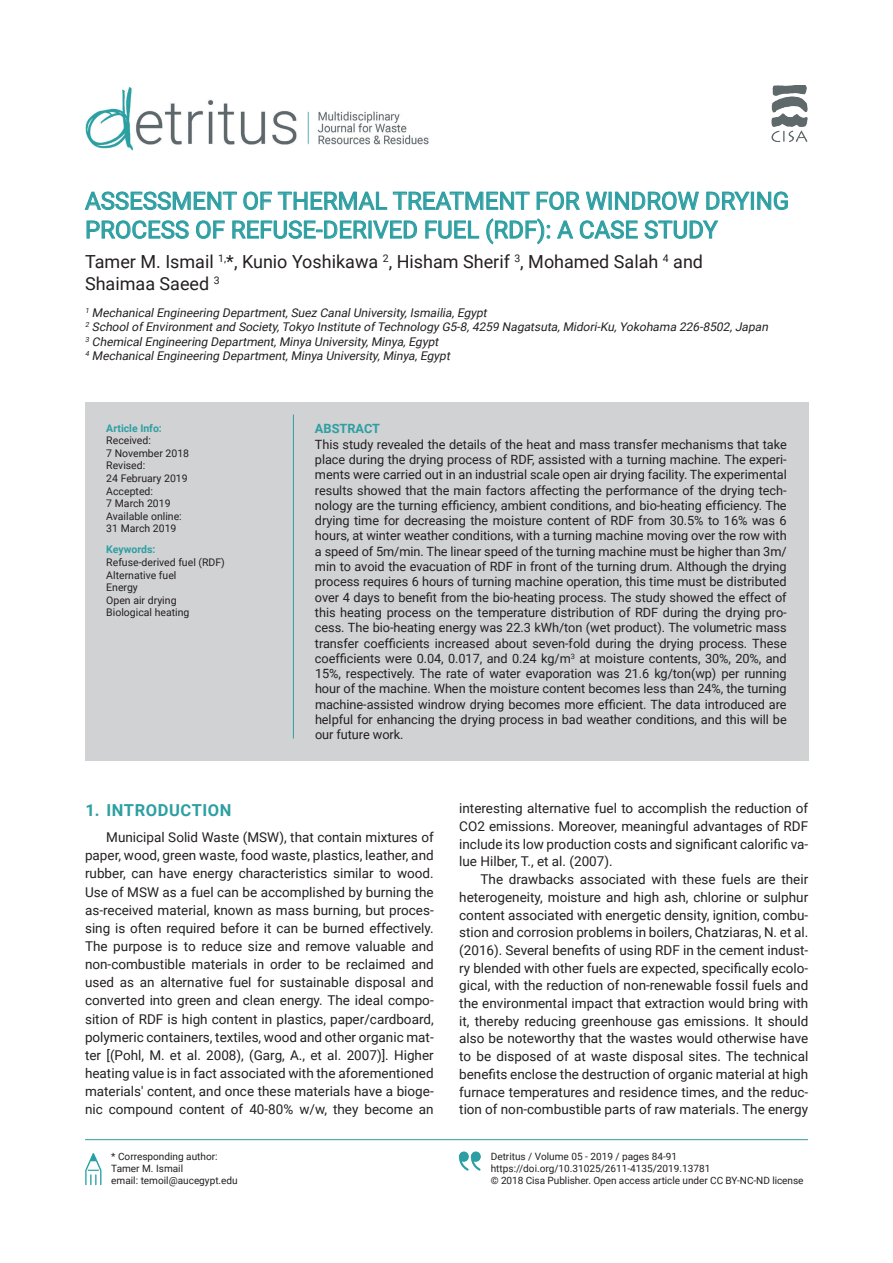
<style>
.page{position:relative;width:893px;height:1263px;background:#fff}
.page>*{position:absolute;margin:0;border:0;box-sizing:border-box;transform-origin:0 0}
.t1{font:24px/28.8px "Roboto";color:#2d9fa2}
.t2{font:18px/21.6px "Roboto";color:#231f20}
.t3{font:700 16.5px "Roboto";letter-spacing:.035em;color:#2d9fa2}
.t4{font:13.5px/17.7px "Roboto";color:#231f20;text-align:justify}
.t5{font:12.75px/15.3px "Roboto";letter-spacing:-.005em;color:#231f20;text-align:justify}
.t6{font:700 12.75px "Roboto";color:#2d9fa2}
.t7{font:italic 12px/14.4px "Roboto";color:#231f20}
.t8{font:10.5px/12.6px "Roboto";color:#231f20}
.t9{font:700 10.5px "Roboto";color:#2d9fa2}
.t10{font:10.05px/12px "Roboto";color:#231f20}
</style>
<div class="page">
<img style="left:85px;top:87px;width:344px;height:64px">
<hr style="left:85px;top:1139px;width:723px;height:1px;background:#2d9fa2">
<img style="left:458px;top:1151px;width:23px;height:20px">
<img style="left:85px;top:1153px;width:17px;height:33px">
<img style="left:771px;top:85px;width:37px;height:57px">
<div style="left:85px;top:402px;width:723px;height:359px;background:#d1d2d4"></div>
<svg style="left:85px;top:192px;width:152px;height:18px"></svg>
<svg style="left:244px;top:192px;width:28px;height:18px"></svg>
<svg style="left:278px;top:192px;width:109px;height:18px"></svg>
<svg style="left:393px;top:192px;width:136px;height:18px"></svg>
<svg style="left:537px;top:192px;width:42px;height:18px"></svg>
<svg style="left:586px;top:192px;width:112px;height:18px"></svg>
<svg style="left:707px;top:192px;width:42px;height:18px"></svg>
<div style="left:751px;top:192px;width:3px;height:17px;border:1px solid #2d9fa2"></div>
<svg style="left:757px;top:192px;width:31px;height:18px"></svg>
<svg style="left:87px;top:221px;width:101px;height:18px"></svg>
<svg style="left:196px;top:221px;width:28px;height:18px"></svg>
<svg style="left:233px;top:221px;width:184px;height:18px"></svg>
<svg style="left:426px;top:221px;width:53px;height:17px"></svg>
<svg style="left:487px;top:219px;width:63px;height:25px"></svg>
<svg style="left:557px;top:221px;width:16px;height:17px"></svg>
<svg style="left:580px;top:221px;width:57px;height:18px"></svg>
<svg style="left:645px;top:221px;width:73px;height:18px"></svg>
<hr style="left:293px;top:415px;width:1px;height:323px;background:#2d9fa2">
<h1 class="t1" style="left:85px;top:186px;width:706px">ASSESSMENT OF THERMAL TREATMENT FOR WINDROW DRYING<br>PROCESS OF REFUSE-DERIVED FUEL (RDF): A CASE STUDY</h1>
<h2 class="t2" style="left:85px;top:250px;width:620px">Tamer M. Ismail <sup>1,</sup>*, Kunio Yoshikawa <sup>2</sup>, Hisham Sherif <sup>3</sup>, Mohamed Salah <sup>4</sup> and<br>Shaimaa Saeed <sup>3</sup></h2>
<p class="t7" style="left:85px;top:305px;width:687px"><sup>1</sup> MechanicalEngineering Department,Suez CanalUniversity,Ismailia,Egypt<br><sup>2</sup> SchoolofEnvironmentand Society,Tokyo Institute ofTechnology G5-8,4259 Nagatsuta,Midori-Ku,Yokohama 226-8502,Japan <sup>3</sup> ChemicalEngineering Department,Minya University,Minya,Egypt<br><sup>4</sup> MechanicalEngineering Department,Minya University,Minya,Egypt</p>
<p class="t9" style="left:106px;top:421px;width:57px">Article Info:</p>
<p class="t8" style="left:106px;top:434px;width:84px">Received:<br>7 November 2018<br>Revised:<br>24 February 2019<br>Accepted:<br>7 March 2019<br>Available online:<br>31 March 2019</p>
<p class="t9" style="left:106px;top:542px;width:51px">Keywords:</p>
<p class="t8" style="left:106px;top:556px;width:120px">Refuse-derived fuel (RDF)<br>Alternative fuel<br>Energy<br>Open air drying<br>Biological heating</p>
<p class="t6" style="left:315px;top:420px;width:67px">ABSTRACT</p>
<p class="t5" style="left:315px;top:436px;width:473px">This study revealed the details of the heat and mass transfer mechanisms that take place during the drying process of RDF, assisted with a turning machine. The experi&shy;ments were carried out in an industrial scale open air drying facility. The experimental results showed that the main factors affecting the performance of the drying tech&shy;nology are the turning efficiency, ambient conditions, and bio-heating efficiency. The drying time for decreasing the moisture content of RDF from 30.5% to 16% was 6 hours, at winter weather conditions, with a turning machine moving over the row with a speed of 5m/min. The linear speed of the turning machine must be higher than 3m/ min to avoid the evacuation of RDF in front of the turning drum. Although the drying process requires 6 hours of turning machine operation, this time must be distributed over 4 days to benefit from the bio-heating process. The study showed the effect of this heating process on the temperature distribution of RDF during the drying pro&shy;cess. The bio-heating energy was 22.3 kWh/ton (wet product). The volumetric mass transfer coefficients increased about seven-fold during the drying process. These coefficients were 0.04, 0.017, and 0.24 kg/m<sup>3</sup> at moisture contents, 30%, 20%, and 15%, respectively. The rate of water evaporation was 21.6 kg/ton(wp) per running hour of the machine. When the moisture content becomes less than 24%, the turning machine-assisted windrow drying becomes more efficient. The data introduced are helpful for enhancing the drying process in bad weather conditions, and this will be our future work.</p>
<p class="t3" style="left:85px;top:798px;width:148px">1. INTRODUCTION</p>
<p class="t4" style="left:85px;top:828px;width:350px;line-height:18.1px;text-indent:21px">Municipal Solid Waste (MSW), that contain mixtures of paper, wood, green waste, food waste, plastics, leather, and rubber, can have energy characteristics similar to wood.<br>Use of MSW as a fuel can be accomplished by burning the as-received material, known as mass burning, but proces&shy;sing is often required before it can be burned effectively.<br>The purpose is to reduce size and remove valuable and non-combustible materials in order to be reclaimed and used as an alternative fuel for sustainable disposal and converted into green and clean energy. The ideal compo&shy;sition of RDF is high content in plastics, paper/cardboard, polymeric containers, textiles, wood and other organic mat&shy;ter [(Pohl, M. et al. 2008), (Garg, A., et al. 2007)]. Higher heating value is in fact associated with the aforementioned materials' content, and once these materials have a bioge&shy;nic compound content of 40-80% w/w, they become an</p>
<p class="t4" style="left:459px;top:799px;width:350px">interesting alternative fuel to accomplish the reduction of CO2 emissions. Moreover, meaningful advantages of RDF include its low production costs and significant calorific va&shy;lue Hilber, T., et al. (2007).</p>
<p class="t4" style="left:459px;top:870px;width:351px;text-indent:21px">The drawbacks associated with these fuels are their heterogeneity, moisture and high ash, chlorine or sulphur content associated with energetic density, ignition, combu&shy;stion and corrosion problems in boilers, Chatziaras, N. et al. (2016). Several benefits of using RDF in the cement indust&shy;ry blended with other fuels are expected, specifically ecolo&shy;gical, with the reduction of non-renewable fossil fuels and the environmental impact that extraction would bring with it, thereby reducing greenhouse gas emissions. It should also be noteworthy that the wastes would otherwise have to be disposed of at waste disposal sites. The technical benefits enclose the destruction of organic material at high furnace temperatures and residence times, and the reduc&shy;tion of non-combustible parts of raw materials. The energy</p>
<p class="t10" style="left:111px;top:1150px;width:128px">* Corresponding author:<br>Tamer M. Ismail<br>email: temoil@aucegypt.edu</p>
<p class="t10" style="left:491px;top:1150px;width:314px">Detritus / Volume 05 - 2019 / pages 84-91 https://doi.org/10.31025/2611-4135/2019.13781<br>© 2018 Cisa Publisher. Open access article under CC BY-NC-ND license</p>
</div>
